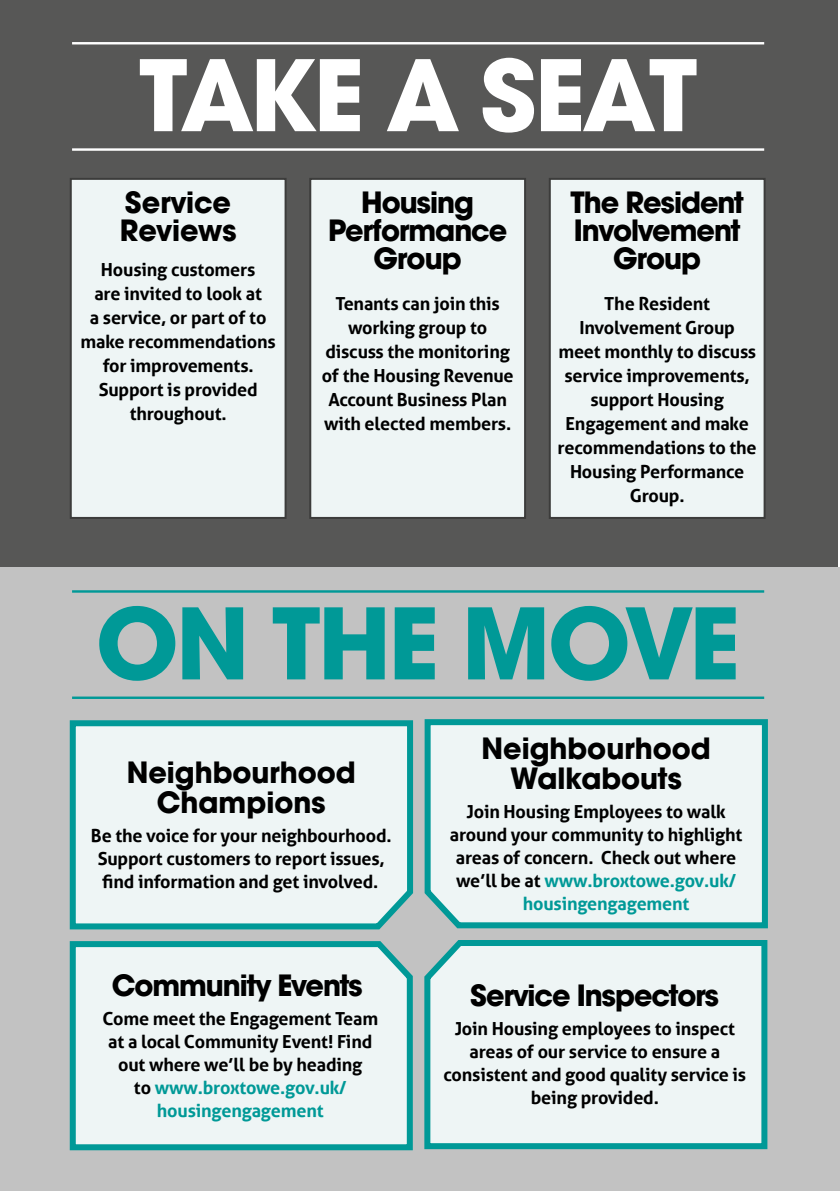
<style>
.page{position:relative;width:840px;height:1191px;background:#fff}
.page>*{position:absolute;margin:0;border:0;box-sizing:border-box;transform-origin:0 0}
.t1{font:700 108px "Avant Garde Md ITC";letter-spacing:-.02em;color:#009997}
.t2{font:700 108px "Avant Garde Md ITC";letter-spacing:-.02em;color:#fff}
.t3{font:700 32px/28px "Avant Garde Md ITC";letter-spacing:-.03em;color:#000;text-align:center}
.t4{font:700 32px/30px "Avant Garde Md ITC";color:#000;text-align:center}
.t5{font:700 18px/24px "Aller";letter-spacing:-.01em;color:#000;text-align:center}
.t6{font:700 18px "Aller";letter-spacing:-.01em;color:#009997}
.s1{color:#009997}
.s2{color:#000}
</style>
<div class="page">
<div style="left:0;top:0;width:837px;height:1191px;background:#575756"></div>
<div style="left:0;top:567px;width:839px;height:624px;background:#c2c2c2"></div>
<div style="left:71px;top:179px;width:214px;height:339px;background:#eef5f5"></div>
<div style="left:70px;top:178px;width:216px;height:341px;border:2px solid #3c3c3b"></div>
<div style="left:310px;top:179px;width:215px;height:339px;background:#eef5f5"></div>
<div style="left:309px;top:178px;width:217px;height:341px;border:2px solid #3c3c3b"></div>
<div style="left:549px;top:179px;width:215px;height:339px;background:#eef5f5"></div>
<div style="left:548px;top:178px;width:217px;height:341px;border:2px solid #3c3c3b"></div>
<hr style="left:72px;top:696px;width:691px;height:3px;background:#009997">
<hr style="left:72px;top:590px;width:691px;height:2px;background:#009997">
<hr style="left:72px;top:148px;width:691px;height:3px;background:#fff">
<hr style="left:72px;top:42px;width:691px;height:2px;background:#fff">
<svg style="left:69px;top:720px;width:345px;height:210px;background:#d8ebeb"></svg>
<svg style="left:424px;top:719px;width:344px;height:210px;background:#d8eceb"></svg>
<svg style="left:69px;top:941px;width:344px;height:210px;background:#d8eceb"></svg>
<svg style="left:424px;top:940px;width:344px;height:210px;background:#d8eceb"></svg>
<p class="t2" style="left:139px;top:29px;width:559px">TAKE A SEAT</p>
<p class="t4" style="left:120px;top:187px;width:118px;line-height:28px;text-align:left">Service<br>Reviews</p>
<p class="t5" style="left:81px;top:257px;width:196px">Housing customers<br>are invited to look at<br>a service, or part of to make recommendations for improvements.<br>Support is provided throughout.</p>
<p class="t3" style="left:328px;top:187px;width:180px">Housing<br>Performance<br>Group</p>
<p class="t5" style="left:321px;top:291px;width:193px">Tenants can join this working group to discuss the monitoring of the Housing Revenue<br>Account Business Plan with elected members.</p>
<p class="t3" style="left:570px;top:187px;width:175px">The Resident<br>Involvement<br>Group</p>
<p class="t5" style="left:557px;top:291px;width:200px">The Resident<br>Involvement Group meet monthly to discuss service improvements, support Housing<br>Engagement and make recommendations to the<br>Housing Performance<br>Group.</p>
<p class="t1" style="left:96px;top:577px;width:645px">ON THE MOVE</p>
<p class="t4" style="left:127px;top:757px;width:230px">Neighbourhood<br>Champions</p>
<p class="t5" style="left:91px;top:824px;width:302px;line-height:23px">Be the voice for your neighbourhood.<br>Support customers to report issues, find information and get involved.</p>
<p class="t3" style="left:112px;top:971px;width:252px">Community Events</p>
<p class="t5" style="left:102px;top:1006px;width:277px;line-height:23px">Come meet the Engagement Team at a local Community Event! Find out where we’ll be by heading<br>to <span class="s1">www.broxtowe.gov.uk/ housingengagement</span></p>
<p class="t4" style="left:481px;top:733px;width:230px">Neighbourhood<br>Walkabouts</p>
<p class="t5" style="left:466px;top:799px;width:260px">Join Housing Employees to walk</p>
<p class="t5" style="left:449px;top:822px;width:294px">around your community to highlight</p>
<p class="t5" style="left:455px;top:845px;width:282px">areas of concern. Check out where</p>
<p class="t6" style="left:456px;top:869px;width:281px"><span class="s2">we’ll be at</span> www.broxtowe.gov.uk/</p>
<p class="t6" style="left:522px;top:892px;width:168px">housingengagement</p>
<p class="t3" style="left:470px;top:981px;width:250px">Service Inspectors</p>
<p class="t5" style="left:443px;top:1017px;width:304px;line-height:23px">Join Housing employees to inspect areas of our service to ensure a consistent and good quality service is being provided.</p>
</div>
